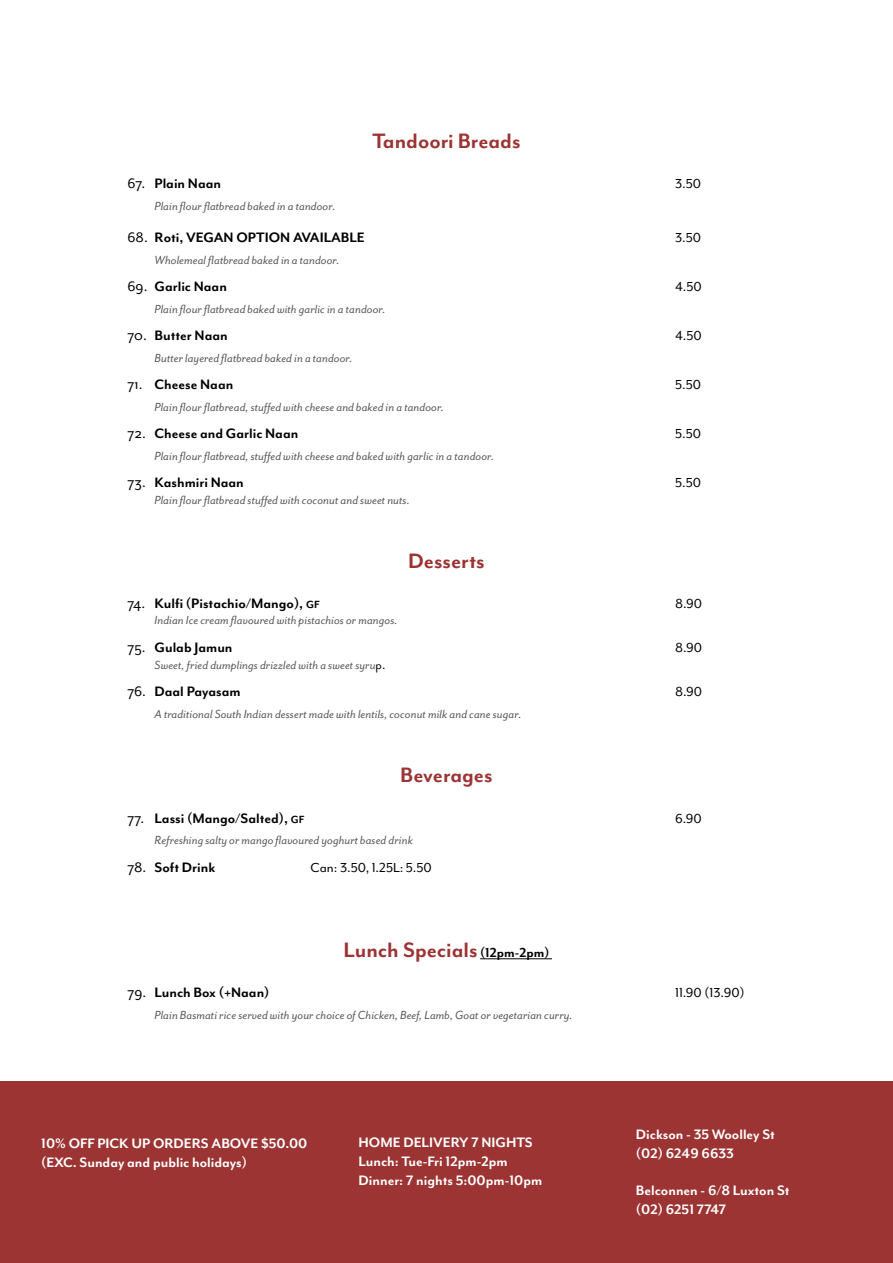
<style>
.page{position:relative;width:893px;height:1263px;background:#fff}
.page>*{position:absolute;margin:0;border:0;box-sizing:border-box;transform-origin:0 0}
.t1{font:700 24px "Mr Eaves Mod OT";color:#9c3433}
.t2{font:700 15.75px "Mr Eaves Mod OT";color:#000}
.t3{font:700 15.75px/18.9px "Mr Eaves Mod OT";color:#fff}
.t4{font:15px "Mr Eaves Mod OT";color:#000}
.t5{font:italic 13.5px "Mr Eaves San OT";color:#58595b}
.s1{font-family:"Mr Eaves San OT";font-weight:400}
.s2{font-size:12px}
.s3{font-style:normal;color:#000}
.s4{font-style:normal;font-size:14.25px;color:#000}
.s5{font-size:15px;color:#000}
</style>
<div class="page">
<hr style="left:480px;top:958px;width:72px;height:1px;background:#000">
<div style="left:0;top:1081px;width:893px;height:182px;background:#9c3433"></div>
<h1 class="t1" style="left:372px;top:128px;width:150px">Tandoori Breads</h1>
<p class="t2" style="left:128px;top:175px;width:95px"><span class="s1">67.</span> Plain Naan</p>
<p class="t4" style="left:675px;top:175px;width:28px">3.50</p>
<p class="t5" style="left:155px;top:198px;width:182px">Plain flour flatbread baked in a tandoor.</p>
<p class="t2" style="left:128px;top:229px;width:239px"><span class="s1">68.</span> Roti, VEGAN OPTION AVAILABLE</p>
<p class="t4" style="left:675px;top:230px;width:28px">3.50</p>
<p class="t5" style="left:155px;top:253px;width:186px">Wholemeal flatbread baked in a tandoor.</p>
<p class="t2" style="left:128px;top:278px;width:101px"><span class="s1">69.</span> Garlic Naan</p>
<p class="t4" style="left:675px;top:279px;width:28px">4.50</p>
<p class="t5" style="left:155px;top:302px;width:232px">Plain flour flatbread baked with garlic in a tandoor.</p>
<p class="t2" style="left:128px;top:327px;width:102px"><span class="s1">70.</span> Butter Naan</p>
<p class="t4" style="left:675px;top:328px;width:28px">4.50</p>
<p class="t5" style="left:155px;top:351px;width:200px">Butter layered flatbread baked in a tandoor.</p>
<p class="t2" style="left:128px;top:376px;width:107px"><span class="s1">71.</span> Cheese Naan</p>
<p class="t4" style="left:675px;top:377px;width:27px">5.50</p>
<p class="t5" style="left:155px;top:400px;width:291px">Plain flour flatbread, stuffed with cheese and baked in a tandoor.</p>
<p class="t2" style="left:128px;top:425px;width:172px"><span class="s1">72.</span> Cheese and Garlic Naan</p>
<p class="t4" style="left:675px;top:426px;width:27px">5.50</p>
<p class="t5" style="left:155px;top:449px;width:341px">Plain flour flatbread, stuffed with cheese and baked with garlic in a tandoor.</p>
<p class="t2" style="left:128px;top:474px;width:118px"><span class="s1">73.</span> Kashmiri Naan</p>
<p class="t4" style="left:675px;top:475px;width:27px">5.50</p>
<p class="t5" style="left:155px;top:492px;width:257px">Plain flour flatbread stuffed with coconut and sweet nuts.</p>
<h1 class="t1" style="left:408px;top:548px;width:78px">Desserts</h1>
<p class="t2" style="left:128px;top:595px;width:194px"><span class="s1">74.</span> Kulfi (Pistachio/Mango), <span class="s2">GF</span></p>
<p class="t4" style="left:675px;top:596px;width:29px">8.90</p>
<p class="t5" style="left:155px;top:613px;width:245px">Indian Ice cream flavoured with pistachios or mangos.</p>
<p class="t2" style="left:128px;top:638px;width:107px"><span class="s1">75.</span> Gulab Jamun</p>
<p class="t4" style="left:675px;top:639px;width:29px">8.90</p>
<p class="t5" style="left:155px;top:657px;width:232px">Sweet, fried dumplings drizzled with a sweet syru<span class="s3">p</span><span class="s4">.</span></p>
<p class="t2" style="left:128px;top:683px;width:115px"><span class="s1">76.</span> Daal Payasam</p>
<p class="t4" style="left:675px;top:684px;width:29px">8.90</p>
<p class="t5" style="left:155px;top:706px;width:368px">A traditional South Indian dessert made with lentils, coconut milk and cane sugar.</p>
<h1 class="t1" style="left:400px;top:762px;width:94px">Beverages</h1>
<p class="t2" style="left:128px;top:809px;width:178px"><span class="s1">77.</span> Lassi (Mango/Salted), <span class="s2">GF</span></p>
<p class="t4" style="left:675px;top:810px;width:28px">6.90</p>
<p class="t5" style="left:155px;top:833px;width:260px">Refreshing salty or mango flavoured yoghurt based drink</p>
<p class="t2" style="left:128px;top:858px;width:89px"><span class="s1">78.</span> Soft Drink</p>
<p class="t4" style="left:311px;top:859px;width:123px">Can: 3.50, 1.25L: 5.50</p>
<h1 class="t1" style="left:344px;top:937px;width:207px">Lunch Specials <span class="s5">(12pm-2pm)</span></h1>
<p class="t2" style="left:128px;top:984px;width:143px"><span class="s1">79.</span> Lunch Box (+Naan)</p>
<p class="t4" style="left:675px;top:985px;width:71px">11.90 (13.90)</p>
<p class="t5" style="left:155px;top:1008px;width:420px">Plain Basmati rice served with your choice of Chicken, Beef, Lamb, Goat or vegetarian curry.</p>
<p class="t3" style="left:41px;top:1134px;width:268px">10% OFF PICK UP ORDERS ABOVE $50.00 (EXC. Sunday and public holidays)</p>
<p class="t3" style="left:358px;top:1133px;width:185px">HOME DELIVERY 7 NIGHTS<br>Lunch: Tue-Fri 12pm-2pm<br>Dinner: 7 nights 5:00pm-10pm</p>
<p class="t3" style="left:636px;top:1125px;width:140px">Dickson - 35 Woolley St (02) 6249 6633</p>
<p class="t3" style="left:636px;top:1181px;width:155px">Belconnen - 6/8 Luxton St (02) 6251 7747</p>
</div>
